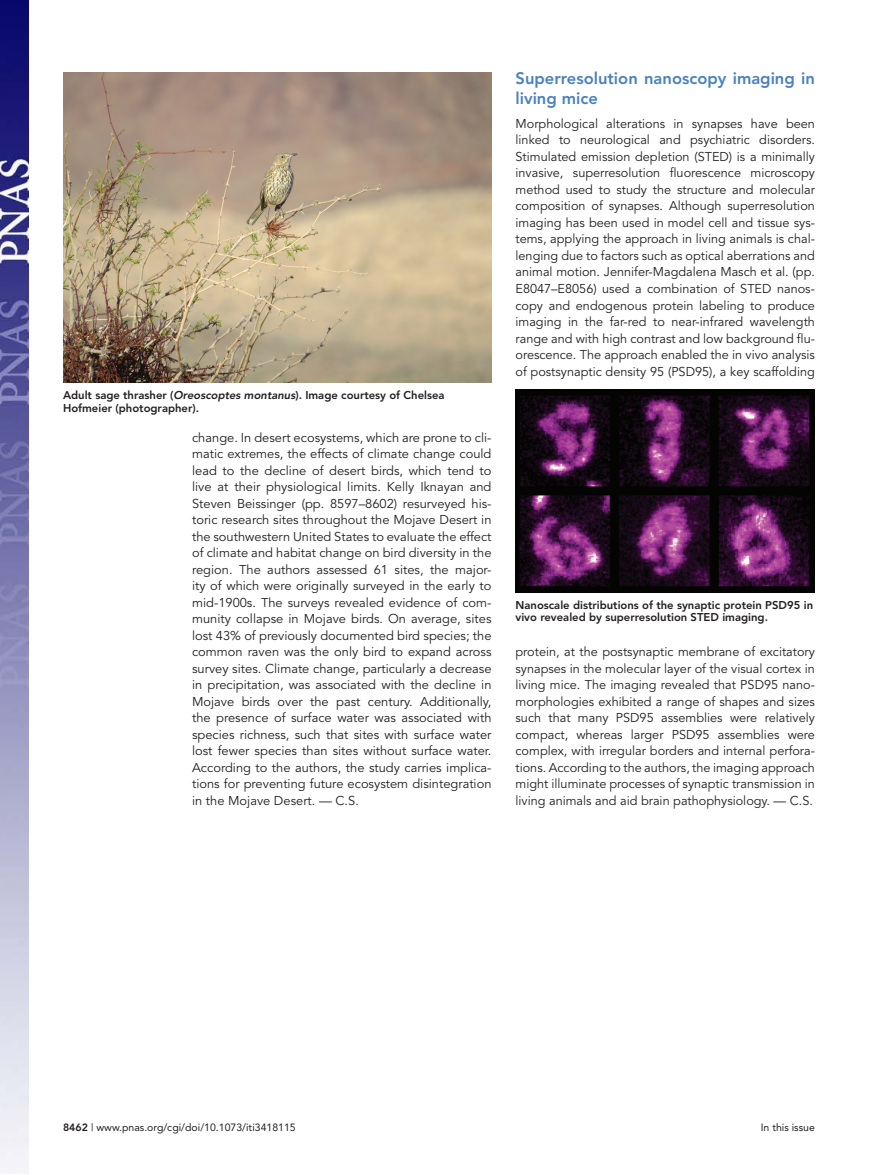
<style>
.page{position:relative;width:878px;height:1175px;background:#fff}
.page>*{position:absolute;margin:0;border:0;box-sizing:border-box;transform-origin:0 0}
.t1{font:800 16.5px/19.5px "Avenir";color:#4a81be}
.t2{font:12.75px/16.5px "Avenir";color:#231f20;text-align:justify}
.t3{font:800 11.25px/12.3px "Avenir";color:#231f20}
.t4{font:10.5px "Avenir";color:#231f20}
.s1{font-family:"Avenir LT Std";font-style:italic}
.s2{font-weight:800}
</style>
<div class="page">
<img style="left:0;top:0;width:28px;height:1173px">
<img style="left:63px;top:72px;width:428px;height:310px">
<img style="left:515px;top:389px;width:299px;height:203px">
<p class="t3" style="left:63px;top:389px;width:383px">Adult sage thrasher (<span class="s1">Oreoscoptes montanus</span>). Image courtesy of Chelsea<br>Hofmeier (photographer).</p>
<p class="t2" style="left:192px;top:429px;width:301px">change. In desert ecosystems, which are prone to cli&shy;matic extremes, the effects of climate change could lead to the decline of desert birds, which tend to live at their physiological limits. Kelly Iknayan and Steven Beissinger (pp. 8597–8602) resurveyed his&shy;toric research sites throughout the Mojave Desert in the southwestern United States to evaluate the effect of climate and habitat change on bird diversity in the region. The authors assessed 61 sites, the major&shy;ity of which were originally surveyed in the early to mid-1900s. The surveys revealed evidence of com&shy;munity collapse in Mojave birds. On average, sites lost 43% of previously documented bird species; the common raven was the only bird to expand across survey sites. Climate change, particularly a decrease in precipitation, was associated with the decline in Mojave birds over the past century. Additionally, the presence of surface water was associated with species richness, such that sites with surface water lost fewer species than sites without surface water.<br>According to the authors, the study carries implica&shy;tions for preventing future ecosystem disintegration in the Mojave Desert. — C.S.</p>
<p class="t1" style="left:515px;top:69px;width:301px">Superresolution nanoscopy imaging in living mice</p>
<p class="t2" style="left:515px;top:116px;width:301px">Morphological alterations in synapses have been linked to neurological and psychiatric disorders.<br>Stimulated emission depletion (STED) is a minimally invasive, superresolution fluorescence microscopy method used to study the structure and molecular composition of synapses. Although superresolution imaging has been used in model cell and tissue sys&shy;tems, applying the approach in living animals is chal&shy;lenging due to factors such as optical aberrations and animal motion. Jennifer-Magdalena Masch et al. (pp.<br>E8047–E8056) used a combination of STED nanos&shy;copy and endogenous protein labeling to produce imaging in the far-red to near-infrared wavelength range and with high contrast and low background flu&shy;orescence. The approach enabled the in vivo analysis of postsynaptic density 95 (PSD95), a key scaffolding</p>
<p class="t3" style="left:515px;top:598px;width:299px">Nanoscale distributions of the synaptic protein PSD95 in vivo revealed by superresolution STED imaging.</p>
<p class="t2" style="left:515px;top:644px;width:301px">protein, at the postsynaptic membrane of excitatory synapses in the molecular layer of the visual cortex in living mice. The imaging revealed that PSD95 nano&shy;morphologies exhibited a range of shapes and sizes such that many PSD95 assemblies were relatively compact, whereas larger PSD95 assemblies were complex, with irregular borders and internal perfora&shy;tions. According to the authors, the imaging approach might illuminate processes of synaptic transmission in living animals and aid brain pathophysiology. — C.S.</p>
<p class="t4" style="left:63px;top:1121px;width:234px"><span class="s2">8462</span> | www.pnas.org/cgi/doi/10.1073/iti3418115</p>
<p class="t4" style="left:760px;top:1121px;width:56px">In this issue</p>
</div>
